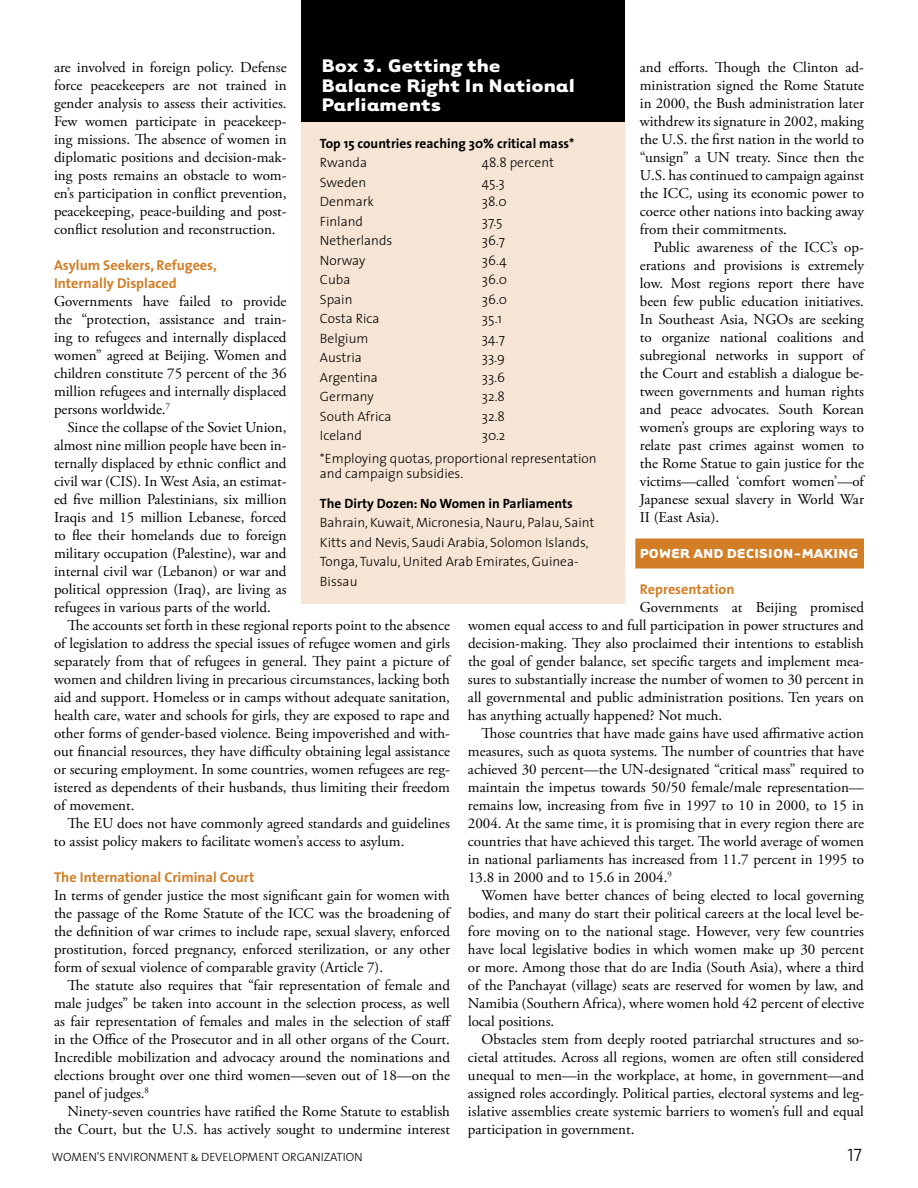
<style>
.page{position:relative;width:918px;height:1188px;background:#fff}
.page>*{position:absolute;margin:0;border:0;box-sizing:border-box;transform-origin:0 0}
.t1{font:700 21px/19.5px "Tarzana Wide";color:#fff}
.t2{font:18px "The Sans Light Caps";color:#000}
.t3{font:15px/18px "Adobe Garamond Pro";color:#000;text-align:justify}
.t4{font:700 15px "Tarzana Wide";color:#fff}
.t5{font:700 14.25px/18px "The Sans";color:#d27e26}
.t6{font:300 13.5px/19.5px "The Sans";color:#000}
.t7{font:700 13.5px "The Sans";color:#000}
.t8{font:12px "The Sans Light Caps";color:#000}
</style>
<div class="page">
<div style="left:635px;top:538px;width:229px;height:30px;background:#d27e26"></div>
<div style="left:302px;top:1px;width:323px;height:603px;background:#f6e5d4"></div>
<div style="left:302px;top:0;width:323px;height:122px;background:#000"></div>
<h1 class="t1" style="left:321px;top:55px;width:255px">Box 3. Getting the<br>Balance Right In National<br>Parliaments</h1>
<p class="t3" style="left:54px;top:59px;width:234px">are involved in foreign policy. Defense force peacekeepers are not trained in gender analysis to assess their activities.<br>Few women participate in peacekeep&shy;ing missions. The absence of women in diplomatic positions and decision-mak&shy;ing posts remains an obstacle to wom&shy;en’s participation in conflict prevention, peacekeeping, peace-building and post&shy;conflict resolution and reconstruction.</p>
<p class="t5" style="left:54px;top:256px;width:164px">Asylum Seekers, Refugees,<br>Internally Displaced</p>
<p class="t3" style="left:54px;top:293px;width:234px">Governments have failed to provide the “protection, assistance and train&shy;ing to refugees and internally displaced women” agreed at Beijing. Women and children constitute 75 percent of the 36 million refugees and internally displaced persons worldwide.<sup>7</sup></p>
<p class="t3" style="left:54px;top:419px;width:234px;text-indent:13px">Since the collapse of the Soviet Union, almost nine million people have been in&shy;ternally displaced by ethnic conflict and civil war (CIS). In West Asia, an estimat&shy;ed five million Palestinians, six million Iraqis and 15 million Lebanese, forced to flee their homelands due to foreign military occupation (Palestine), war and internal civil war (Lebanon) or war and political oppression (Iraq), are living as refugees in various parts of the world.</p>
<p class="t3" style="left:54px;top:617px;width:398px;text-indent:14px">The accounts set forth in these regional reports point to the absence of legislation to address the special issues of refugee women and girls separately from that of refugees in general. They paint a picture of women and children living in precarious circumstances, lacking both aid and support. Homeless or in camps without adequate sanitation, health care, water and schools for girls, they are exposed to rape and other forms of gender-based violence. Being impoverished and with&shy;out financial resources, they have difficulty obtaining legal assistance or securing employment. In some countries, women refugees are reg&shy;istered as dependents of their husbands, thus limiting their freedom of movement.</p>
<p class="t3" style="left:54px;top:815px;width:397px;text-indent:13px">The EU does not have commonly agreed standards and guidelines to assist policy makers to facilitate women’s access to asylum.</p>
<p class="t5" style="left:54px;top:868px;width:202px">The International Criminal Court</p>
<p class="t3" style="left:54px;top:887px;width:398px">In terms of gender justice the most significant gain for women with the passage of the Rome Statute of the ICC was the broadening of the definition of war crimes to include rape, sexual slavery, enforced prostitution, forced pregnancy, enforced sterilization, or any other form of sexual violence of comparable gravity (Article 7).</p>
<p class="t3" style="left:54px;top:977px;width:399px;text-indent:13px">The statute also requires that “fair representation of female and male judges” be taken into account in the selection process, as well as fair representation of females and males in the selection of staff in the Office of the Prosecutor and in all other organs of the Court.<br>Incredible mobilization and advocacy around the nominations and elections brought over one third women—seven out of 18—on the panel of judges.<sup>8</sup></p>
<p class="t3" style="left:54px;top:1103px;width:398px;text-align:right">Ninety-seven countries have ratified the Rome Statute to establish the Court, but the U.S. has actively sought to undermine interest</p>
<p class="t3" style="left:640px;top:59px;width:226px">and efforts. Though the Clinton ad&shy;ministration signed the Rome Statute in 2000, the Bush administration later withdrew its signature in 2002, making the U.S. the first nation in the world to “unsign” a UN treaty. Since then the U.S. has continued to campaign against the ICC, using its economic power to coerce other nations into backing away from their commitments.</p>
<p class="t3" style="left:640px;top:239px;width:226px;text-indent:14px">Public awareness of the ICC’s op&shy;erations and provisions is extremely low. Most regions report there have been few public education initiatives.<br>In Southeast Asia, NGOs are seeking to organize national coalitions and subregional networks in support of the Court and establish a dialogue be&shy;tween governments and human rights and peace advocates. South Korean women’s groups are exploring ways to relate past crimes against women to the Rome Statue to gain justice for the victims—called ‘comfort women’—of Japanese sexual slavery in World War II (East Asia).</p>
<p class="t4" style="left:640px;top:544px;width:220px">POWER AND DECISION-MAKING</p>
<p class="t5" style="left:640px;top:580px;width:96px">Representation</p>
<p class="t3" style="left:468px;top:599px;width:398px;text-indent:172px">Governments at Beijing promised women equal access to and full participation in power structures and decision-making. They also proclaimed their intentions to establish the goal of gender balance, set specific targets and implement mea&shy;sures to substantially increase the number of women to 30 percent in all governmental and public administration positions. Ten years on has anything actually happened? Not much.</p>
<p class="t3" style="left:468px;top:725px;width:398px;text-indent:13px">Those countries that have made gains have used affirmative action measures, such as quota systems. The number of countries that have achieved 30 percent—the UN-designated “critical mass” required to maintain the impetus towards 50/50 female/male representation— remains low, increasing from five in 1997 to 10 in 2000, to 15 in 2004. At the same time, it is promising that in every region there are countries that have achieved this target. The world average of women in national parliaments has increased from 11.7 percent in 1995 to 13.8 in 2000 and to 15.6 in 2004.<sup>9</sup></p>
<p class="t3" style="left:468px;top:887px;width:398px;text-indent:14px">Women have better chances of being elected to local governing bodies, and many do start their political careers at the local level be&shy;fore moving on to the national stage. However, very few countries have local legislative bodies in which women make up 30 percent or more. Among those that do are India (South Asia), where a third of the Panchayat (village) seats are reserved for women by law, and Namibia (Southern Africa), where women hold 42 percent of elective local positions.</p>
<p class="t3" style="left:468px;top:1031px;width:398px;text-indent:14px">Obstacles stem from deeply rooted patriarchal structures and so&shy;cietal attitudes. Across all regions, women are often still considered unequal to men—in the workplace, at home, in government—and assigned roles accordingly. Political parties, electoral systems and leg&shy;islative assemblies create systemic barriers to women’s full and equal participation in government.</p>
<p class="t7" style="left:320px;top:132px;width:256px">Top 15 countries reaching 30% critical mass*</p>
<p class="t6" style="left:320px;top:152px;width:49px">Rwanda</p>
<p class="t6" style="left:482px;top:152px;width:74px">48.8 percent</p>
<p class="t6" style="left:320px;top:172px;width:48px">Sweden</p>
<p class="t6" style="left:482px;top:172px;width:24px">45.3</p>
<p class="t6" style="left:320px;top:191px;width:56px">Denmark</p>
<p class="t6" style="left:482px;top:191px;width:26px">38.0</p>
<p class="t6" style="left:320px;top:211px;width:45px">Finland</p>
<p class="t6" style="left:482px;top:211px;width:22px">37.5</p>
<p class="t6" style="left:320px;top:230px;width:74px">Netherlands</p>
<p class="t6" style="left:482px;top:230px;width:25px">36.7</p>
<p class="t6" style="left:320px;top:250px;width:47px">Norway</p>
<p class="t6" style="left:482px;top:250px;width:26px">36.4</p>
<p class="t6" style="left:320px;top:269px;width:32px">Cuba</p>
<p class="t6" style="left:482px;top:269px;width:27px">36.0</p>
<p class="t6" style="left:320px;top:289px;width:34px">Spain</p>
<p class="t6" style="left:482px;top:289px;width:27px">36.0</p>
<p class="t6" style="left:320px;top:308px;width:61px">Costa Rica</p>
<p class="t6" style="left:482px;top:308px;width:22px">35.1</p>
<p class="t6" style="left:320px;top:328px;width:50px">Belgium</p>
<p class="t6" style="left:482px;top:328px;width:24px">34.7</p>
<p class="t6" style="left:320px;top:347px;width:43px">Austria</p>
<p class="t6" style="left:482px;top:347px;width:25px">33.9</p>
<p class="t6" style="left:320px;top:367px;width:59px">Argentina</p>
<p class="t6" style="left:482px;top:367px;width:25px">33.6</p>
<p class="t6" style="left:320px;top:386px;width:55px">Germany</p>
<p class="t6" style="left:482px;top:386px;width:24px">32.8</p>
<p class="t6" style="left:320px;top:406px;width:73px">South Africa</p>
<p class="t6" style="left:482px;top:406px;width:24px">32.8</p>
<p class="t6" style="left:320px;top:425px;width:43px">Iceland</p>
<p class="t6" style="left:320px;top:424px;width:278px;line-height:22.5px;text-indent:162px">30.2<br>*Employing quotas, proportional representation</p>
<p class="t6" style="left:320px;top:463px;width:145px">and campaign subsidies.</p>
<p class="t7" style="left:320px;top:492px;width:254px">The Dirty Dozen: No Women in Parliaments</p>
<p class="t6" style="left:320px;top:512px;width:276px">Bahrain, Kuwait, Micronesia, Nauru, Palau, Saint Kitts and Nevis, Saudi Arabia, Solomon Islands, Tonga, Tuvalu, United Arab Emirates, Guinea-Bissau</p>
<p class="t8" style="left:52px;top:1147px;width:312px">WOMEN’S ENVIRONMENT &amp; DEVELOPMENT ORGANIZATION</p>
<p class="t2" style="left:848px;top:1140px;width:16px">17</p>
</div>
